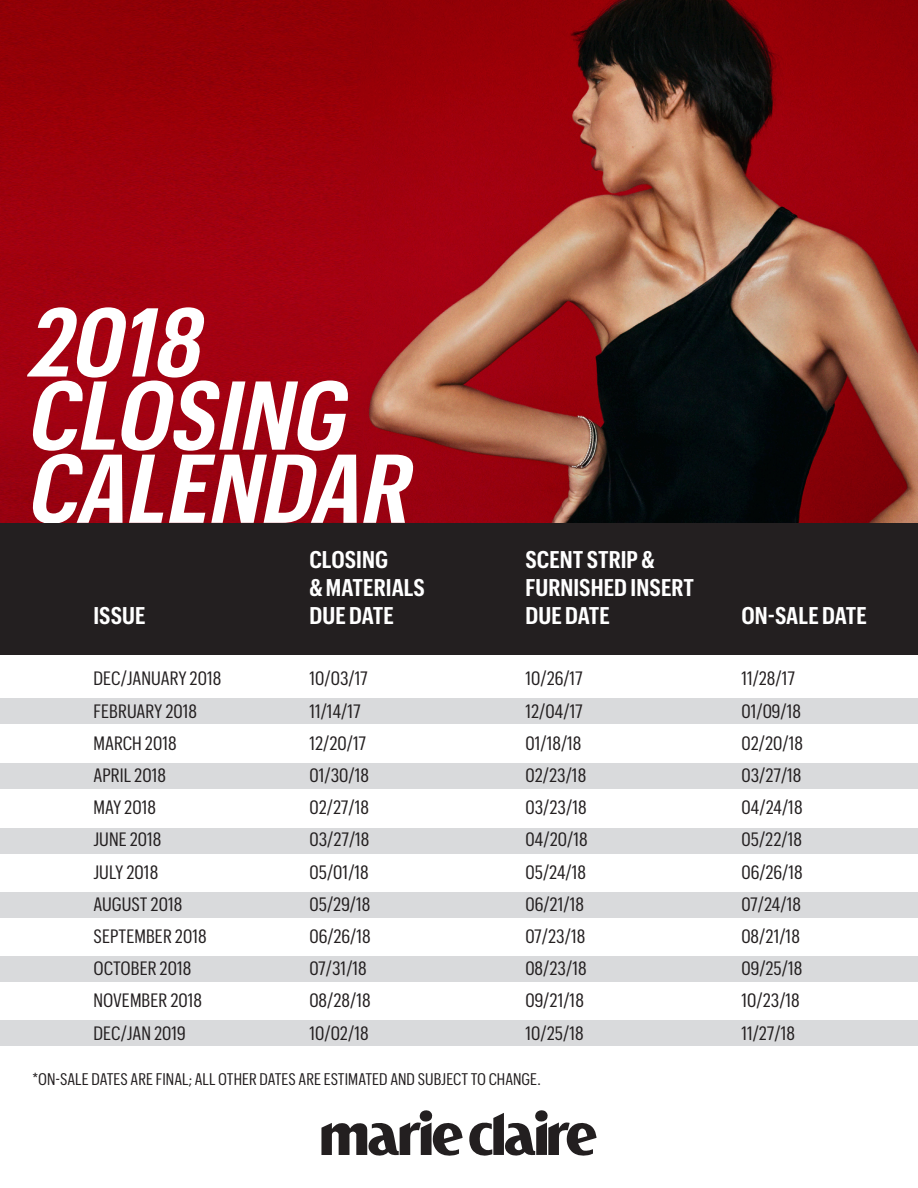
<style>
.page{position:relative;width:918px;height:1188px;background:#fff}
.page>*{position:absolute;margin:0;border:0;box-sizing:border-box;transform-origin:0 0}
.t1{font:italic 600 95.4px/73.2px "Graphik Cond";color:#fff}
.t2{font:600 23.7px "Graphik Cond";letter-spacing:.005em;color:#fff}
.t3{font:18.9px "Graphik Cond";letter-spacing:.005em;color:#231f20}
.t4{font:16.5px "Graphik Cond";letter-spacing:.005em;color:#231f20}
</style>
<div class="page">
<img style="left:0;top:0;width:918px;height:524px">
<div style="left:0;top:1020px;width:918px;height:26px;background:#d9dadc"></div>
<div style="left:0;top:956px;width:918px;height:25px;background:#d9dadc"></div>
<div style="left:0;top:892px;width:918px;height:25px;background:#d9dadc"></div>
<div style="left:0;top:828px;width:918px;height:25px;background:#d9dadc"></div>
<div style="left:0;top:764px;width:918px;height:25px;background:#d9dadc"></div>
<div style="left:0;top:698px;width:918px;height:25px;background:#d9dadc"></div>
<div style="left:0;top:524px;width:918px;height:131px;background:#231f20"></div>
<svg style="left:469px;top:1110px;width:128px;height:46px"></svg>
<svg style="left:321px;top:1110px;width:142px;height:46px"></svg>
<p class="t1" style="left:25px;top:299px;width:198px">2018</p>
<p class="t1" style="left:25px;top:372px;width:407px">CLOSING<br>CALENDAR</p>
<p class="t2" style="left:309px;top:542px;width:80px">CLOSING</p>
<p class="t2" style="left:525px;top:542px;width:131px">SCENT STRIP &amp;</p>
<p class="t2" style="left:309px;top:571px;width:117px">&amp; MATERIALS</p>
<p class="t2" style="left:525px;top:571px;width:170px">FURNISHED INSERT</p>
<p class="t2" style="left:93px;top:599px;width:54px">ISSUE</p>
<p class="t2" style="left:309px;top:599px;width:86px">DUE DATE</p>
<p class="t2" style="left:525px;top:599px;width:86px">DUE DATE</p>
<p class="t2" style="left:741px;top:599px;width:127px">ON-SALE DATE</p>
<p class="t3" style="left:93px;top:665px;width:129px">DEC/JANUARY 2018</p>
<p class="t3" style="left:309px;top:665px;width:60px">10/03/17</p>
<p class="t3" style="left:525px;top:665px;width:59px">10/26/17</p>
<p class="t3" style="left:741px;top:665px;width:55px">11/28/17</p>
<p class="t3" style="left:93px;top:698px;width:105px">FEBRUARY 2018</p>
<p class="t3" style="left:309px;top:698px;width:53px">11/14/17</p>
<p class="t3" style="left:525px;top:698px;width:59px">12/04/17</p>
<p class="t3" style="left:741px;top:698px;width:61px">01/09/18</p>
<p class="t3" style="left:93px;top:730px;width:85px">MARCH 2018</p>
<p class="t3" style="left:309px;top:730px;width:58px">12/20/17</p>
<p class="t3" style="left:525px;top:730px;width:58px">01/18/18</p>
<p class="t3" style="left:741px;top:730px;width:63px">02/20/18</p>
<p class="t3" style="left:93px;top:762px;width:74px">APRIL 2018</p>
<p class="t3" style="left:309px;top:762px;width:61px">01/30/18</p>
<p class="t3" style="left:525px;top:762px;width:62px">02/23/18</p>
<p class="t3" style="left:741px;top:762px;width:62px">03/27/18</p>
<p class="t3" style="left:93px;top:794px;width:64px">MAY 2018</p>
<p class="t3" style="left:309px;top:794px;width:61px">02/27/18</p>
<p class="t3" style="left:525px;top:794px;width:63px">03/23/18</p>
<p class="t3" style="left:741px;top:794px;width:63px">04/24/18</p>
<p class="t3" style="left:93px;top:826px;width:70px">JUNE 2018</p>
<p class="t3" style="left:309px;top:826px;width:62px">03/27/18</p>
<p class="t3" style="left:525px;top:826px;width:64px">04/20/18</p>
<p class="t3" style="left:741px;top:826px;width:62px">05/22/18</p>
<p class="t3" style="left:93px;top:859px;width:66px">JULY 2018</p>
<p class="t3" style="left:309px;top:859px;width:61px">05/01/18</p>
<p class="t3" style="left:525px;top:859px;width:62px">05/24/18</p>
<p class="t3" style="left:741px;top:859px;width:63px">06/26/18</p>
<p class="t3" style="left:93px;top:891px;width:90px">AUGUST 2018</p>
<p class="t3" style="left:309px;top:891px;width:63px">05/29/18</p>
<p class="t3" style="left:525px;top:891px;width:60px">06/21/18</p>
<p class="t3" style="left:741px;top:891px;width:61px">07/24/18</p>
<p class="t3" style="left:93px;top:923px;width:115px">SEPTEMBER 2018</p>
<p class="t3" style="left:309px;top:923px;width:63px">06/26/18</p>
<p class="t3" style="left:525px;top:923px;width:61px">07/23/18</p>
<p class="t3" style="left:741px;top:923px;width:60px">08/21/18</p>
<p class="t3" style="left:93px;top:955px;width:99px">OCTOBER 2018</p>
<p class="t3" style="left:309px;top:955px;width:59px">07/31/18</p>
<p class="t3" style="left:525px;top:955px;width:63px">08/23/18</p>
<p class="t3" style="left:741px;top:955px;width:63px">09/25/18</p>
<p class="t3" style="left:93px;top:987px;width:110px">NOVEMBER 2018</p>
<p class="t3" style="left:309px;top:987px;width:63px">08/28/18</p>
<p class="t3" style="left:525px;top:987px;width:60px">09/21/18</p>
<p class="t3" style="left:741px;top:987px;width:60px">10/23/18</p>
<p class="t3" style="left:93px;top:1020px;width:94px">DEC/JAN 2019</p>
<p class="t3" style="left:309px;top:1020px;width:61px">10/02/18</p>
<p class="t3" style="left:525px;top:1020px;width:60px">10/25/18</p>
<p class="t3" style="left:741px;top:1020px;width:55px">11/27/18</p>
<p class="t4" style="left:32px;top:1067px;width:510px">*ON-SALE DATES ARE FINAL; ALL OTHER DATES ARE ESTIMATED AND SUBJECT TO CHANGE.</p>
</div>
